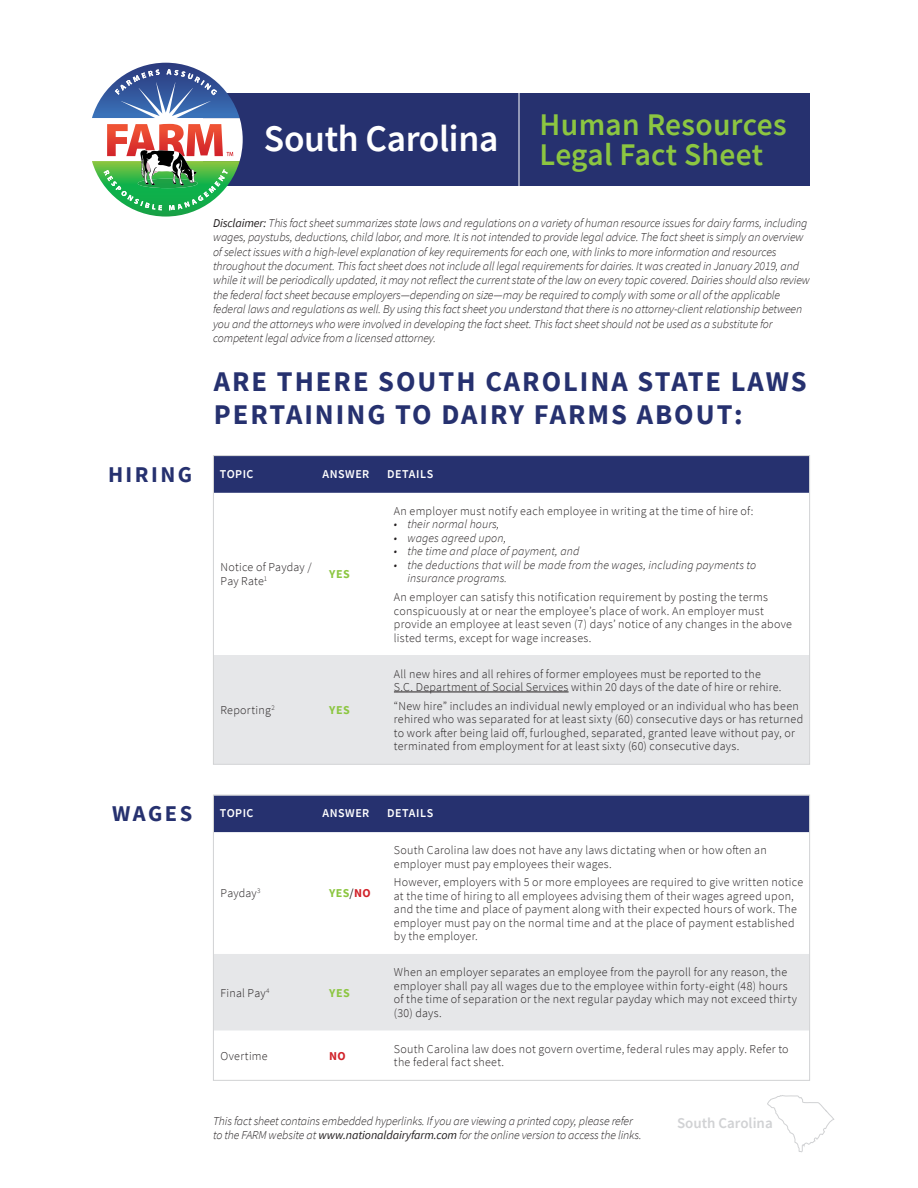
<style>
.page{position:relative;width:918px;height:1188px;background:#fff}
.page>*{position:absolute;margin:0;border:0;box-sizing:border-box;transform-origin:0 0}
.t1{font:600 37.5px "Source Sans Pro";letter-spacing:-.01em;color:#fff}
.t2{font:600 31.5px/30px "Source Sans Pro";letter-spacing:.01em;color:#8cc641}
.t3{font:700 28.5px/33px "Source Sans Pro";letter-spacing:.07em;color:#26316f}
.t4{font:700 22.5px "Source Sans Pro";letter-spacing:.11em;color:#26316f}
.t5{font:600 15px "Source Sans Pro";color:#d1d2d4}
.Row_Categories{font:300 12px/13.5px "Source Sans Pro";letter-spacing:.02em;color:#231f20}
.t6{font:italic 300 12px/14.4px "Source Sans Pro";letter-spacing:-.01em;color:#231f20}
.t7{font:italic 300 12px/13.5px "Source Sans Pro";letter-spacing:.01em;color:#231f20}
.Column_Headers{font:600 12px "Source Sans Pro";letter-spacing:.045em;color:#fff}
.Row_Categories_YES{font:700 12px "Source Sans Pro";letter-spacing:.045em;color:#8cc641}
.Row_Categories-2{font:700 12px "Source Sans Pro";color:#8cc641}
.Row_Categories-3{font:700 12px "Source Sans Pro";color:#d1232a}
.s1{font-weight:400}
.s2{font-weight:400;color:#231f20}
.s3{color:#d1232a}
</style>
<div class="page">
<div style="left:203px;top:93px;width:607px;height:93px;background:#26316f"></div>
<div style="left:215px;top:457px;width:593px;height:36px;background:#26316f"></div>
<div style="left:215px;top:655px;width:593px;height:108px;background:#e6e7e9"></div>
<hr style="left:394px;top:692px;width:175px;height:1px;background:#231f20">
<div style="left:215px;top:797px;width:593px;height:35px;background:#26316f"></div>
<svg style="left:215px;top:832px;width:593px;height:199px"></svg>
<div style="left:215px;top:954px;width:593px;height:76px;background:#e6e7e9"></div>
<div style="left:213px;top:795px;width:597px;height:286px;border:1px solid #d1d2d4"></div>
<hr style="left:519px;top:89px;width:1px;height:101px;background:#fff">
<svg style="left:767px;top:1095px;width:68px;height:58px"></svg>
<svg style="left:92px;top:63px;width:151px;height:154px"></svg>
<p class="t4" style="left:108px;top:459px;width:86px">HIRING</p>
<p class="t1" style="left:264px;top:114px;width:236px">South Carolina</p>
<p class="t2" style="left:540px;top:109px;width:249px">Human Resources<br>Legal Fact Sheet</p>
<p class="t6" style="left:213px;top:216px;width:598px"><span class="s1">Disclaimer:</span> This fact sheet summarizes state laws and regulations on a variety of human resource issues for dairy farms, including wages, paystubs, deductions, child labor, and more. It is not intended to provide legal advice. The fact sheet is simply an overview of select issues with a high-level explanation of key requirements for each one, with links to more information and resources throughout the document. This fact sheet does not include all legal requirements for dairies. It was created in January 2019, and while it will be periodically updated, it may not reflect the current state of the law on every topic covered. Dairies should also review the federal fact sheet because employers—depending on size—may be required to comply with some or all of the applicable federal laws and regulations as well. By using this fact sheet you understand that there is no attorney-client relationship between you and the attorneys who were involved in developing the fact sheet. This fact sheet should not be used as a substitute for competent legal advice from a licensed attorney.</p>
<p class="t3" style="left:214px;top:365px;width:594px">ARE THERE SOUTH CAROLINA STATE LAWS<br>PERTAINING TO DAIRY FARMS ABOUT:</p>
<p class="Column_Headers" style="left:220px;top:466px;width:35px">TOPIC</p>
<p class="Column_Headers" style="left:322px;top:466px;width:48px">ANSWER</p>
<p class="Column_Headers" style="left:387px;top:466px;width:48px">DETAILS</p>
<p class="Row_Categories" style="left:221px;top:561px;width:93px">Notice of Payday /<br>Pay Rate<sup>1</sup></p>
<p class="Row_Categories_YES" style="left:329px;top:566px;width:22px">YES</p>
<p class="Row_Categories" style="left:221px;top:703px;width:56px">Reporting<sup>2</sup></p>
<p class="Row_Categories_YES" style="left:329px;top:702px;width:22px">YES</p>
<p class="Row_Categories" style="left:394px;top:504px;width:361px">An employer must notify each employee in writing at the time of hire of:</p>
<p class="t7" style="left:394px;top:517px;width:107px">• their normal hours,</p>
<p class="t7" style="left:394px;top:531px;width:114px">• wages agreed upon,</p>
<p class="t7" style="left:394px;top:544px;width:187px">• the time and place of payment, and</p>
<p class="t7" style="left:407px;top:558px;width:350px;text-indent:-14px">• the deductions that will be made from the wages, including payments to insurance programs.</p>
<p class="Row_Categories" style="left:394px;top:590px;width:400px">An employer can satisfy this notification requirement by posting the terms conspicuously at or near the employee’s place of work. An employer must provide an employee at least seven (7) days’ notice of any changes in the above listed terms, except for wage increases.</p>
<p class="Row_Categories" style="left:394px;top:667px;width:389px">All new hires and all rehires of former employees must be reported to the<br>S.C. Department of Social Services within 20 days of the date of hire or rehire.</p>
<p class="Row_Categories" style="left:394px;top:699px;width:411px">“New hire” includes an individual newly employed or an individual who has been rehired who was separated for at least sixty (60) consecutive days or has returned to work after being laid off, furloughed, separated, granted leave without pay, or terminated from employment for at least sixty (60) consecutive days.</p>
<p class="t4" style="left:112px;top:798px;width:82px">WAGES</p>
<p class="Column_Headers" style="left:220px;top:805px;width:35px">TOPIC</p>
<p class="Column_Headers" style="left:322px;top:805px;width:48px">ANSWER</p>
<p class="Column_Headers" style="left:387px;top:805px;width:48px">DETAILS</p>
<p class="Row_Categories" style="left:221px;top:887px;width:41px">Payday<sup>3</sup></p>
<p class="Row_Categories-2" style="left:329px;top:885px;width:43px">YES<span class="s2">/</span><span class="s3">NO</span></p>
<p class="Row_Categories" style="left:221px;top:986px;width:50px">Final Pay<sup>4</sup></p>
<p class="Row_Categories_YES" style="left:329px;top:985px;width:22px">YES</p>
<p class="Row_Categories" style="left:394px;top:843px;width:374px">South Carolina law does not have any laws dictating when or how often an employer must pay employees their wages.</p>
<p class="Row_Categories" style="left:394px;top:876px;width:411px">However, employers with 5 or more employees are required to give written notice at the time of hiring to all employees advising them of their wages agreed upon, and the time and place of payment along with their expected hours of work. The employer must pay on the normal time and at the place of payment established by the employer.</p>
<p class="Row_Categories" style="left:394px;top:966px;width:405px">When an employer separates an employee from the payroll for any reason, the employer shall pay all wages due to the employee within forty-eight (48) hours of the time of separation or the next regular payday which may not exceed thirty (30) days.</p>
<p class="Row_Categories" style="left:221px;top:1049px;width:49px">Overtime</p>
<p class="Row_Categories-3" style="left:329px;top:1048px;width:18px">NO</p>
<p class="Row_Categories" style="left:394px;top:1042px;width:396px">South Carolina law does not govern overtime, federal rules may apply. Refer to the federal fact sheet.</p>
<p class="t6" style="left:213px;top:1113px;width:430px">This fact sheet contains embedded hyperlinks. If you are viewing a printed copy, please refer to the FARM website at <span class="s1">www.nationaldairyfarm.com</span> for the online version to access the links.</p>
<p class="t5" style="left:677px;top:1113px;width:97px">South Carolina</p>
</div>
